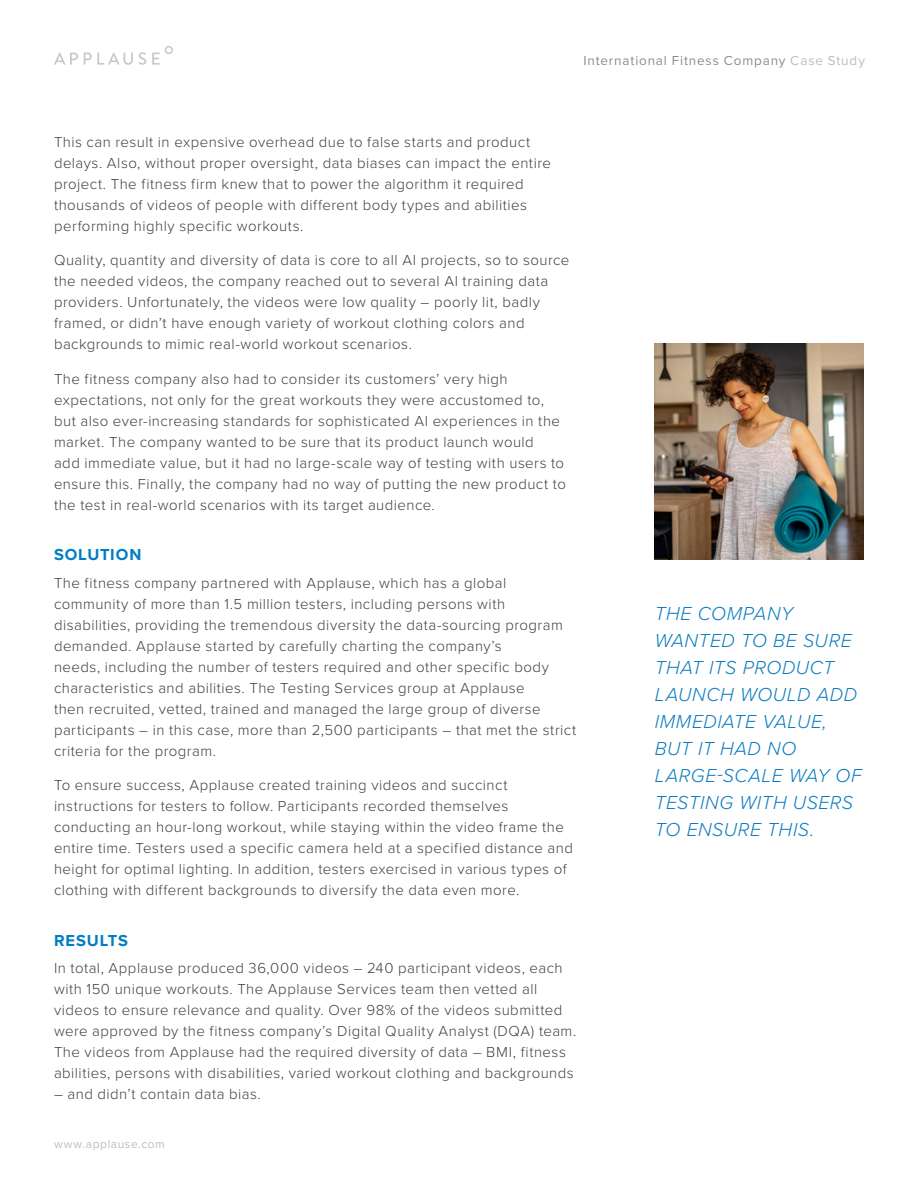
<style>
.page{position:relative;width:918px;height:1188px;background:#fff}
.page>*{position:absolute;margin:0;border:0;box-sizing:border-box;transform-origin:0 0}
._5__Customer_Quote{font:italic 300 19.5px/27px "Proxima Nova";letter-spacing:.025em;color:#0d7dbf}
._3__Subhead_-_T_T{font:700 16.5px "Proxima Nova";letter-spacing:.05em;color:#007dc5}
._4__Body{font:300 15px/21px "Proxima Nova";letter-spacing:.03em;color:#404041}
.t1{font:13.5px "Proxima Nova";letter-spacing:.06em;color:#8c8c8d}
.t2{font:12px "Proxima Nova";letter-spacing:.045em;color:#bbbdbf}
.s1{color:#bbbdbf}
</style>
<div class="page">
<svg style="left:54px;top:52px;width:24px;height:13px"></svg>
<svg style="left:84px;top:52px;width:49px;height:13px"></svg>
<svg style="left:139px;top:52px;width:7px;height:13px"></svg>
<svg style="left:152px;top:46px;width:21px;height:19px"></svg>
<img style="left:655px;top:343px;width:208px;height:216px">
<p class="t1" style="left:583px;top:50px;width:283px">International Fitness Company <span class="s1">Case Study</span></p>
<p class="_4__Body" style="left:54px;top:131px;width:498px">This can result in expensive overhead due to false starts and product delays. Also, without proper oversight, data biases can impact the entire project. The fitness firm knew that to power the algorithm it required thousands of videos of people with different body types and abilities performing highly specific workouts.</p>
<p class="_4__Body" style="left:54px;top:249px;width:517px">Quality, quantity and diversity of data is core to all AI projects, so to source the needed videos, the company reached out to several AI training data providers. Unfortunately, the videos were low quality – poorly lit, badly framed, or didn’t have enough variety of workout clothing colors and backgrounds to mimic real-world workout scenarios.</p>
<p class="_4__Body" style="left:54px;top:368px;width:513px">The fitness company also had to consider its customers’ very high expectations, not only for the great workouts they were accustomed to, but also ever-increasing standards for sophisticated AI experiences in the market. The company wanted to be sure that its product launch would<br>add immediate value, but it had no large-scale way of testing with users to ensure this. Finally, the company had no way of putting the new product to the test in real-world scenarios with its target audience.</p>
<p class="_3__Subhead_-_T_T" style="left:54px;top:542px;width:89px">SOLUTION</p>
<p class="_4__Body" style="left:54px;top:572px;width:524px">The fitness company partnered with Applause, which has a global community of more than 1.5 million testers, including persons with disabilities, providing the tremendous diversity the data-sourcing program demanded. Applause started by carefully charting the company’s<br>needs, including the number of testers required and other specific body characteristics and abilities. The Testing Services group at Applause<br>then recruited, vetted, trained and managed the large group of diverse participants – in this case, more than 2,500 participants – that met the strict criteria for the program.</p>
<p class="_4__Body" style="left:54px;top:774px;width:520px">To ensure success, Applause created training videos and succinct instructions for testers to follow. Participants recorded themselves conducting an hour-long workout, while staying within the video frame the entire time. Testers used a specific camera held at a specified distance and height for optimal lighting. In addition, testers exercised in various types of clothing with different backgrounds to diversify the data even more.</p>
<p class="_3__Subhead_-_T_T" style="left:54px;top:928px;width:76px">RESULTS</p>
<p class="_4__Body" style="left:54px;top:957px;width:524px">In total, Applause produced 36,000 videos – 240 participant videos, each with 150 unique workouts. The Applause Services team then vetted all videos to ensure relevance and quality. Over 98% of the videos submitted were approved by the fitness company’s Digital Quality Analyst (DQA) team.<br>The videos from Applause had the required diversity of data – BMI, fitness abilities, persons with disabilities, varied workout clothing and backgrounds</p>
<p class="_4__Body" style="left:54px;top:1083px;width:208px">– and didn’t contain data bias.</p>
<p class="t2" style="left:54px;top:1135px;width:112px">www.applause.com</p>
<p class="_5__Customer_Quote" style="left:655px;top:598px;width:208px">THE COMPANY<br>WANTED TO BE SURE<br>THAT ITS PRODUCT<br>LAUNCH WOULD ADD<br>IMMEDIATE VALUE,<br>BUT IT HAD NO<br>LARGE-SCALE WAY OF<br>TESTING WITH USERS<br>TO ENSURE THIS.</p>
</div>
